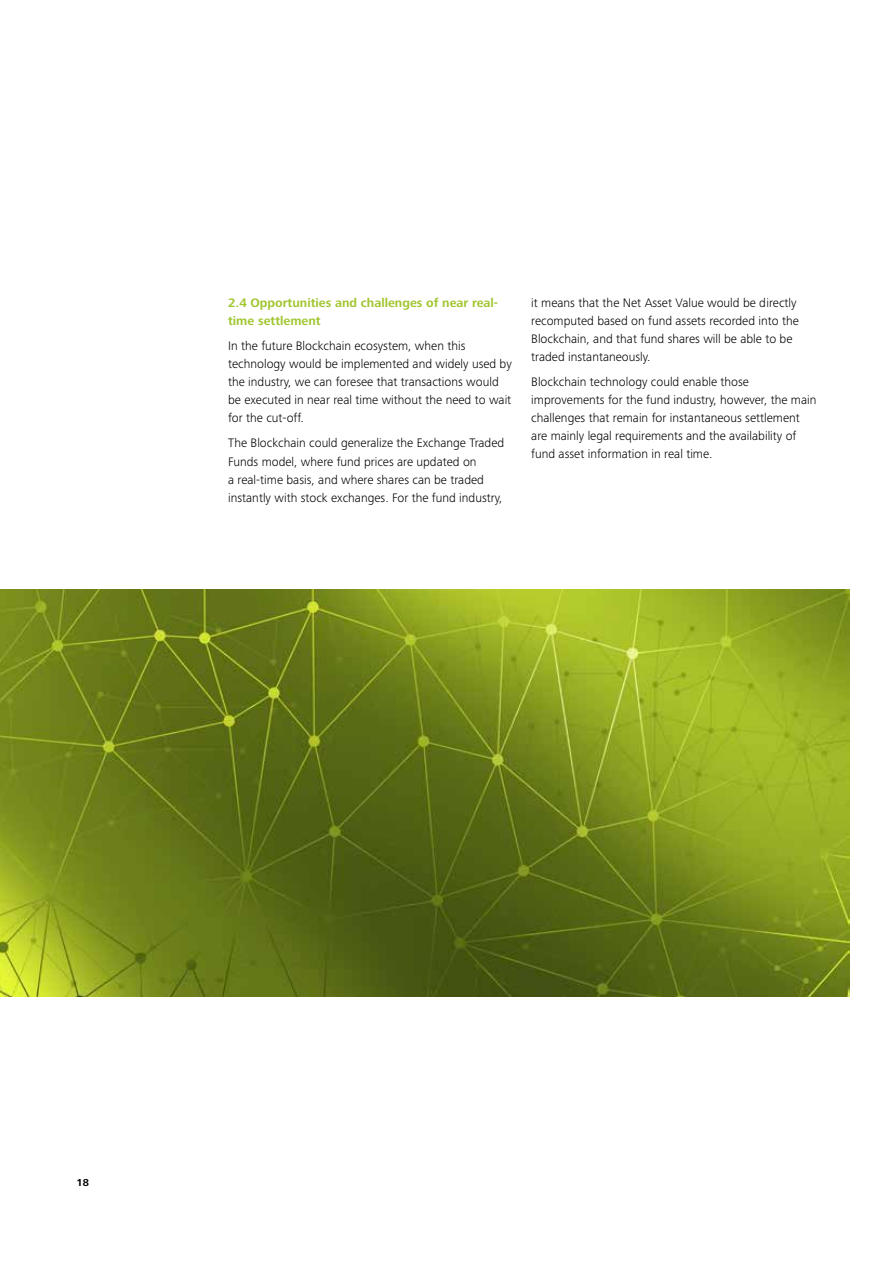
<style>
.page{position:relative;width:893px;height:1263px;background:#fff}
.page>*{position:absolute;margin:0;border:0;box-sizing:border-box;transform-origin:0 0}
.t1{font:300 12.75px/18px "Frutiger Next Pro";color:#000}
.t2{font:700 12.75px/18px "Frutiger Next Pro";color:#a2c632}
.t3{font:700 10.5px "Frutiger Next Pro";color:#000}
</style>
<div class="page">
<img style="left:0;top:590px;width:849px;height:406px">
<p class="t2" style="left:228px;top:294px;width:272px">2.4 Opportunities and challenges of near real&shy;time settlement</p>
<p class="t1" style="left:228px;top:337px;width:285px">In the future Blockchain ecosystem, when this technology would be implemented and widely used by the industry, we can foresee that transactions would be executed in near real time without the need to wait for the cut-off.</p>
<p class="t1" style="left:228px;top:434px;width:278px">The Blockchain could generalize the Exchange Traded Funds model, where fund prices are updated on<br>a real-time basis, and where shares can be traded instantly with stock exchanges. For the fund industry,</p>
<p class="t1" style="left:531px;top:294px;width:269px">it means that the Net Asset Value would be directly recomputed based on fund assets recorded into the Blockchain, and that fund shares will be able to be traded instantaneously.</p>
<p class="t1" style="left:531px;top:373px;width:287px">Blockchain technology could enable those improvements for the fund industry, however, the main challenges that remain for instantaneous settlement are mainly legal requirements and the availability of fund asset information in real time.</p>
<p class="t3" style="left:77px;top:1177px;width:14px">18</p>
</div>
